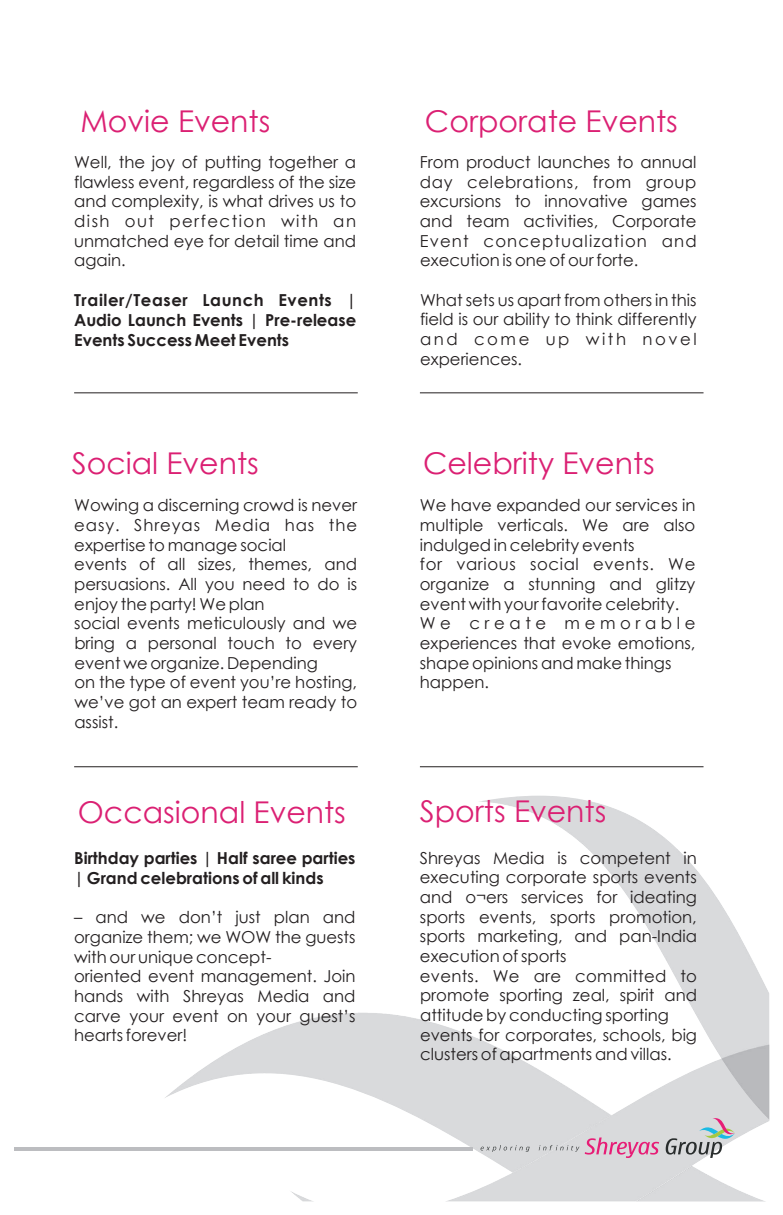
<style>
.page{position:relative;width:783px;height:1215px;background:#fff}
.page>*{position:absolute;margin:0;border:0;box-sizing:border-box;transform-origin:0 0}
.t1{font:30px "Century Gothic";color:#db2073}
.t2{font:16.5px/19.6px "Century Gothic";color:#231f20}
.t3{font:700 16.5px/20px "Century Gothic";color:#231f20;text-align:justify}
</style>
<div class="page">
<img style="left:164px;top:1012px;width:602px;height:190px">
<img style="left:478px;top:796px;width:292px;height:324px">
<hr style="left:74px;top:393px;width:284px;height:1px;background:#231f20">
<hr style="left:74px;top:766px;width:284px;height:1px;background:#231f20">
<hr style="left:420px;top:393px;width:284px;height:1px;background:#231f20">
<hr style="left:420px;top:766px;width:284px;height:1px;background:#231f20">
<svg style="left:585px;top:1138px;width:74px;height:20px"></svg>
<svg style="left:666px;top:1116px;width:69px;height:42px;background:#c2c5c6"></svg>
<svg style="left:480px;top:1145px;width:99px;height:7px"></svg>
<hr style="left:15px;top:1148px;width:458px;height:3px;background:#bcbdc0">
<h1 class="t1" style="left:80px;top:100px;width:191px">Movie Events</h1>
<h1 class="t1" style="left:425px;top:100px;width:254px">Corporate Events</h1>
<p class="t2" style="left:420px;top:152px;width:278px;text-align:justify">From product launches to annual day celebrations, from group excursions to innovative games and team activities, Corporate Event conceptualization and execution is one of our forte.</p>
<p class="t2" style="left:420px;top:290px;width:278px;text-align:justify">What sets us apart from others in this field is our ability to think differently and come up with novel experiences.</p>
<p class="t2" style="left:74px;top:152px;width:284px;text-align:justify">Well, the joy of putting together a flawless event, regardless of the size and complexity, is what drives us to dish out perfection with an unmatched eye for detail time and again.</p>
<p class="t3" style="left:74px;top:290px;width:284px">Trailer/Teaser Launch Events | Audio Launch Events | Pre-release Events Success Meet Events</p>
<h1 class="t1" style="left:72px;top:442px;width:189px">Social Events</h1>
<p class="t2" style="left:74px;top:495px;width:284px">Wowing a discerning crowd is never easy. Shreyas Media has the expertise to manage social<br>events of all sizes, themes, and persuasions. All you need to do is enjoy the party! We plan<br>social events meticulously and we bring a personal touch to every event we organize. Depending<br>on the type of event you’re hosting, we’ve got an expert team ready to assist.</p>
<h1 class="t1" style="left:423px;top:442px;width:233px">Celebrity Events</h1>
<p class="t2" style="left:420px;top:495px;width:277px">We have expanded our services in multiple verticals. We are also indulged in celebrity events<br>for various social events. We organize a stunning and glitzy event with your favorite celebrity.<br>We create memorable experiences that evoke emotions, shape opinions and make things happen.</p>
<h1 class="t1" style="left:78px;top:791px;width:270px">Occasional Events</h1>
<h1 class="t1" style="left:420px;top:790px;width:188px">Sports Events</h1>
<p class="t2" style="left:420px;top:848px;width:279px">Shreyas Media is competent in executing corporate sports events and o¬ers services for ideating sports events, sports promotion, sports marketing, and pan-India execution of sports<br>events. We are committed to promote sporting zeal, spirit and attitude by conducting sporting events for corporates, schools, big clusters of apartments and villas.</p>
<p class="t3" style="left:74px;top:847px;width:283px">Birthday parties | Half saree parties | Grand celebrations of all kinds</p>
<p class="t2" style="left:74px;top:907px;width:283px">– and we don’t just plan and organize them; we WOW the guests with our unique concept-<br>oriented event management. Join hands with Shreyas Media and carve your event on your guest’s hearts forever!</p>
</div>
